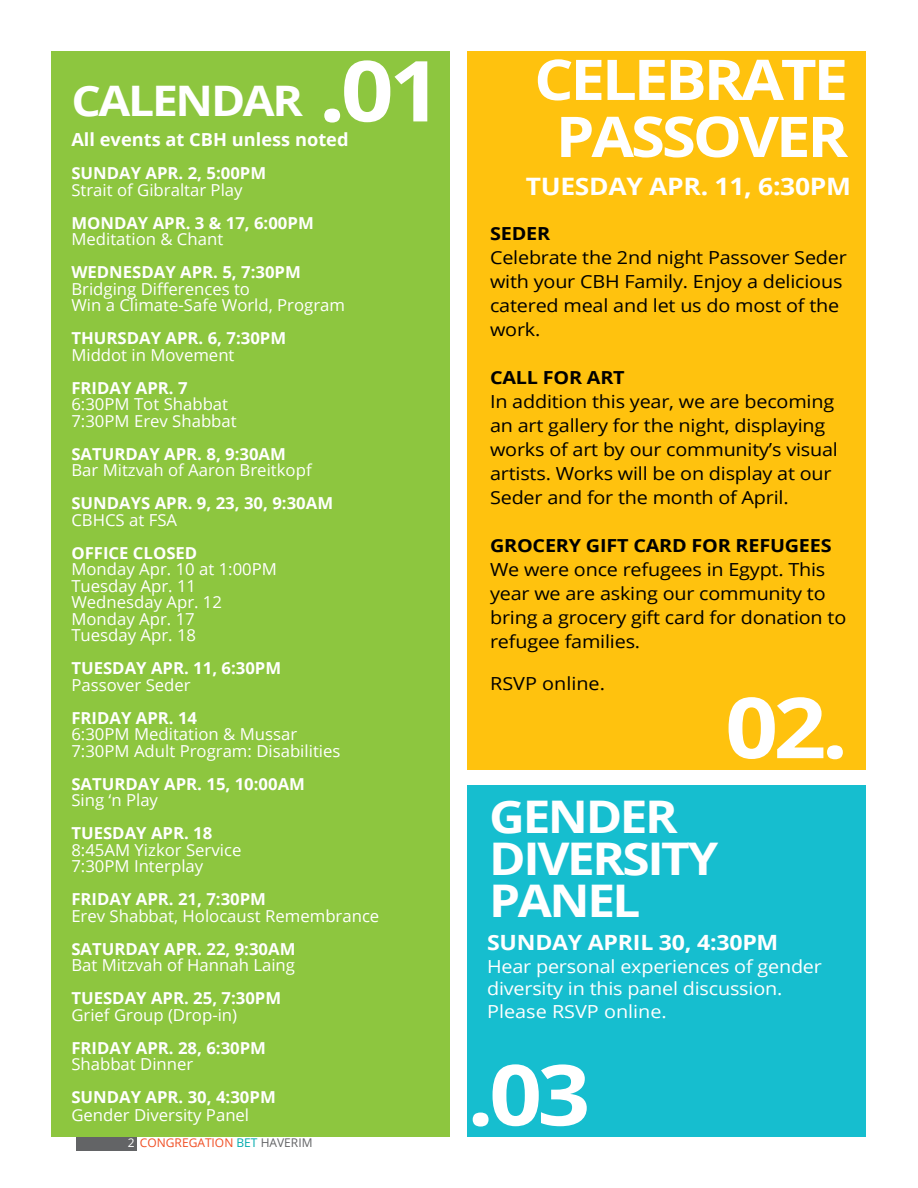
<style>
.page{position:relative;width:918px;height:1188px;background:#fff}
.page>*{position:absolute;margin:0;border:0;box-sizing:border-box;transform-origin:0 0}
.t1{font:700 84.15px "Open Sans";color:#fff;scale:1.1 1}
.t2{font:700 56.1px/57px "Open Sans";letter-spacing:-.05em;color:#fff;text-align:center;scale:1.1 1}
.t3{font:700 45px/42px "Open Sans";letter-spacing:-.05em;color:#fff;scale:1.1 1}
.t4{font:700 42.15px "Open Sans";letter-spacing:-.05em;color:#fff;scale:1.1 1}
.t5{font:700 24px "Open Sans";letter-spacing:-.01em;color:#fff;scale:1.1 1}
.t6{font:700 21px "Open Sans";letter-spacing:-.01em;color:#fff;scale:1.1 1}
.t7{font:18px/24px "Open Sans";letter-spacing:-.01em;color:#000;scale:1.1 1}
.t8{font:18px/22.5px "Open Sans";letter-spacing:-.01em;color:#fff;scale:1.1 1}
.t9{font:700 18px "Open Sans";letter-spacing:-.01em;color:#000;scale:1.1 1}
.t10{font:700 18px "Open Sans";color:#fff}
.t11{font:16.5px/16.5px "Open Sans";color:#fff}
.t12{font:700 16.5px "Open Sans";color:#fff}
.t13{font:12px "Open Sans";color:#f04e23}
.s1{color:#fff}
.s2{color:#00aaad}
.s3{color:#636466}
</style>
<div class="page">
<div style="left:76px;top:1136px;width:60px;height:14px;background:#636466"></div>
<div style="left:467px;top:51px;width:399px;height:719px;background:#ffc20e"></div>
<div style="left:52px;top:51px;width:398px;height:1086px;background:#8dc63f"></div>
<div style="left:467px;top:786px;width:399px;height:351px;background:#16becf"></div>
<h3 class="t4" style="left:71px;top:71px;width:212px">CALENDAR</h3>
<h1 class="t1" style="left:319px;top:31px;width:113px">.01</h1>
<p class="t10" style="left:71px;top:127px;width:279px">All events at CBH unless noted</p>
<p class="t12" style="left:71px;top:161px;width:196px">SUNDAY APR. 2, 5:00PM</p>
<p class="t11" style="left:71px;top:181px;width:173px">Strait of Gibraltar Play</p>
<p class="t12" style="left:71px;top:211px;width:244px">MONDAY APR. 3 &amp; 17, 6:00PM</p>
<p class="t11" style="left:71px;top:230px;width:153px">Meditation &amp; Chant</p>
<p class="t12" style="left:71px;top:260px;width:231px">WEDNESDAY APR. 5, 7:30PM</p>
<p class="t11" style="left:71px;top:280px;width:275px">Bridging Differences to<br>Win a Climate-Safe World, Program</p>
<p class="t12" style="left:71px;top:326px;width:216px">THURSDAY APR. 6, 7:30PM</p>
<p class="t11" style="left:71px;top:346px;width:165px">Middot in Movement</p>
<p class="t12" style="left:71px;top:376px;width:118px">FRIDAY APR. 7</p>
<p class="t11" style="left:71px;top:395px;width:167px">6:30PM Tot Shabbat<br>7:30PM Erev Shabbat</p>
<p class="t12" style="left:71px;top:442px;width:216px">SATURDAY APR. 8, 9:30AM</p>
<p class="t11" style="left:71px;top:461px;width:242px">Bar Mitzvah of Aaron Breitkopf</p>
<p class="t12" style="left:71px;top:491px;width:263px">SUNDAYS APR. 9, 23, 30, 9:30AM</p>
<p class="t11" style="left:71px;top:511px;width:107px">CBHCS at FSA</p>
<p class="t12" style="left:71px;top:541px;width:128px">OFFICE CLOSED</p>
<p class="t11" style="left:71px;top:560px;width:207px">Monday Apr. 10 at 1:00PM<br>Tuesday Apr. 11<br>Wednesday Apr. 12<br>Monday Apr. 17<br>Tuesday Apr. 18</p>
<p class="t12" style="left:71px;top:656px;width:211px">TUESDAY APR. 11, 6:30PM</p>
<p class="t11" style="left:71px;top:676px;width:121px">Passover Seder</p>
<p class="t12" style="left:71px;top:706px;width:127px">FRIDAY APR. 14</p>
<p class="t11" style="left:71px;top:725px;width:271px">6:30PM Meditation &amp; Mussar<br>7:30PM Adult Program: Disabilities</p>
<p class="t12" style="left:71px;top:772px;width:235px">SATURDAY APR. 15, 10:00AM</p>
<p class="t11" style="left:71px;top:791px;width:88px">Sing ‘n Play</p>
<p class="t12" style="left:71px;top:821px;width:142px">TUESDAY APR. 18</p>
<p class="t11" style="left:71px;top:841px;width:172px">8:45AM Yizkor Service<br>7:30PM Interplay</p>
<p class="t12" style="left:71px;top:887px;width:196px">FRIDAY APR. 21, 7:30PM</p>
<p class="t11" style="left:71px;top:907px;width:310px">Erev Shabbat, Holocaust Remembrance</p>
<p class="t12" style="left:71px;top:937px;width:226px">SATURDAY APR. 22, 9:30AM</p>
<p class="t11" style="left:71px;top:956px;width:225px">Bat Mitzvah of Hannah Laing</p>
<p class="t12" style="left:71px;top:986px;width:211px">TUESDAY APR. 25, 7:30PM</p>
<p class="t11" style="left:71px;top:1006px;width:167px">Grief Group (Drop-in)</p>
<p class="t12" style="left:71px;top:1036px;width:196px">FRIDAY APR. 28, 6:30PM</p>
<p class="t11" style="left:71px;top:1055px;width:124px">Shabbat Dinner</p>
<p class="t12" style="left:71px;top:1085px;width:206px">SUNDAY APR. 30, 4:30PM</p>
<p class="t11" style="left:71px;top:1106px;width:179px">Gender Diversity Panel</p>
<p class="t13" style="left:128px;top:1135px;width:186px"><span class="s1">2</span> CONGREGATION <span class="s2">BET</span> <span class="s3">HAVERIM</span></p>
<h2 class="t2" style="left:534px;top:50px;width:287px">CELEBRATE<br>PASSOVER</h2>
<h3 class="t5" style="left:526px;top:169px;width:297px">TUESDAY APR. 11, 6:30PM</h3>
<p class="t9" style="left:490px;top:220px;width:56px">SEDER</p>
<p class="t7" style="left:490px;top:245px;width:326px">Celebrate the 2nd night Passover Seder with your CBH Family. Enjoy a delicious catered meal and let us do most of the work.</p>
<p class="t9" style="left:490px;top:364px;width:124px">CALL FOR ART</p>
<p class="t7" style="left:490px;top:389px;width:318px">In addition this year, we are becoming an art gallery for the night, displaying works of art by our community’s visual artists. Works will be on display at our Seder and for the month of April.</p>
<p class="t9" style="left:490px;top:532px;width:312px">GROCERY GIFT CARD FOR REFUGEES</p>
<p class="t7" style="left:490px;top:557px;width:325px">We were once refugees in Egypt. This year we are asking our community to bring a grocery gift card for donation to refugee families.</p>
<p class="t7" style="left:490px;top:671px;width:106px">RSVP online.</p>
<h1 class="t1" style="left:725px;top:668px;width:113px">02.</h1>
<h3 class="t3" style="left:489px;top:795px;width:210px">GENDER<br>DIVERSITY<br>PANEL</h3>
<p class="t6" style="left:487px;top:928px;width:266px">SUNDAY APRIL 30, 4:30PM</p>
<p class="t8" style="left:487px;top:955px;width:306px">Hear personal experiences of gender diversity in this panel discussion.<br>Please RSVP online.</p>
<h1 class="t1" style="left:467px;top:1035px;width:113px">.03</h1>
</div>
